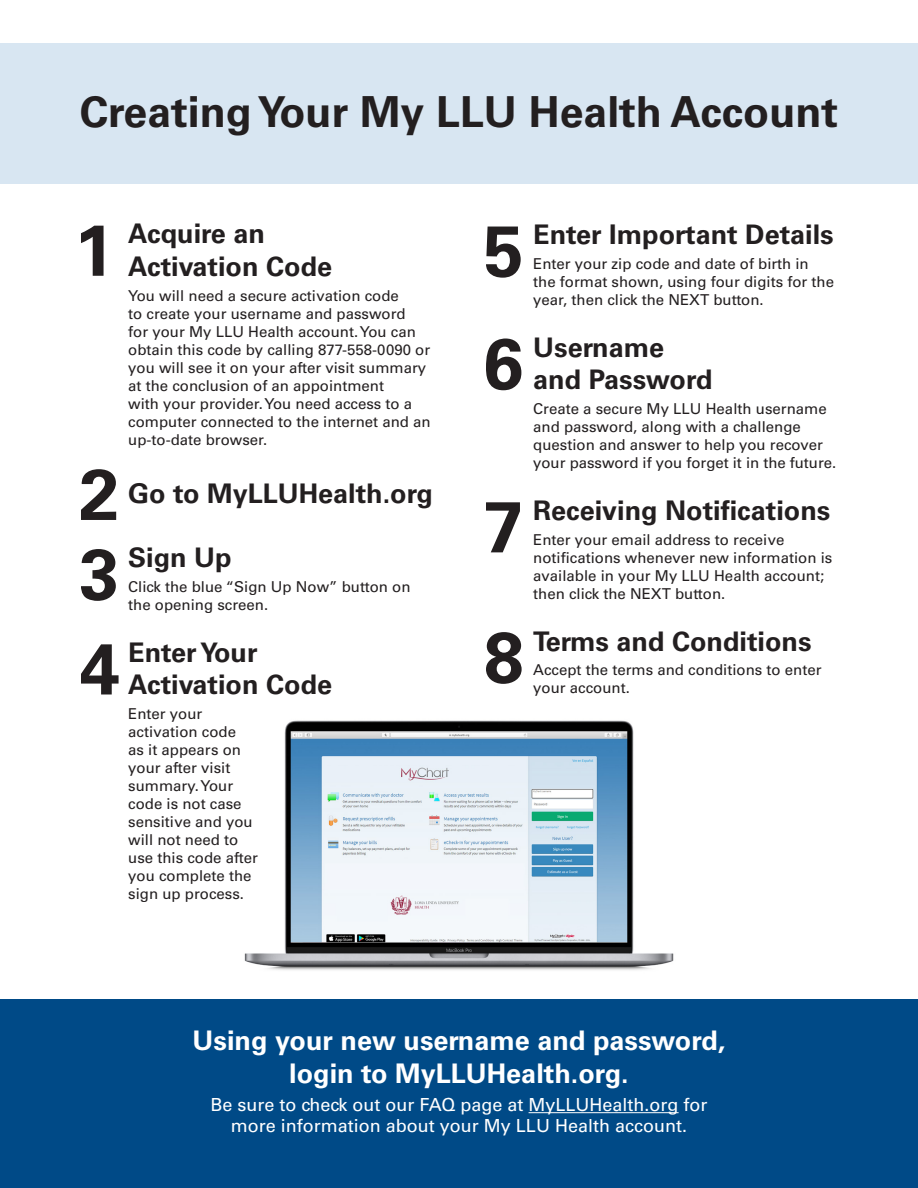
<style>
.page{position:relative;width:918px;height:1188px;background:#fff}
.page>*{position:absolute;margin:0;border:0;box-sizing:border-box;transform-origin:0 0}
.t1{font:700 71.85px "Univers LT Std";color:#231f20}
.t2{font:700 42.75px "Univers LT Std";color:#231f20}
.t3{font:700 27px/32.4px "Univers LT Std";color:#231f20}
.t4{font:700 27px/32.4px "Univers LT Std";color:#fff;text-align:center}
.t5{font:18px/21.6px "Univers LT Std";color:#fff;text-align:center}
.t6{font:15px/18px "Univers LT Std";color:#231f20}
</style>
<div class="page">
<div style="left:0;top:1000px;width:918px;height:188px;background:#004a87"></div>
<div style="left:0;top:43px;width:918px;height:141px;background:#d8e6f2"></div>
<hr style="left:529px;top:1112px;width:150px;height:1px;background:#fff">
<img style="left:244px;top:720px;width:430px;height:250px">
<p class="t2" style="left:80px;top:86px;width:760px">Creating Your My LLU Health Account</p>
<p class="t1" style="left:74px;top:208px;width:41px">1</p>
<p class="t3" style="left:128px;top:218px;width:205px">Acquire an<br>Activation Code</p>
<p class="t6" style="left:128px;top:286px;width:304px">You will need a secure activation code<br>to create your username and password<br>for your My LLU Health account. You can obtain this code by calling 877-558-0090 or you will see it on your after visit summary at the conclusion of an appointment<br>with your provider. You need access to a computer connected to the internet and an up-to-date browser.</p>
<p class="t1" style="left:79px;top:453px;width:41px">2</p>
<p class="t1" style="left:79px;top:532px;width:41px">3</p>
<p class="t3" style="left:128px;top:477px;width:306px">Go to MyLLUHealth.org</p>
<p class="t3" style="left:128px;top:542px;width:105px">Sign Up</p>
<p class="t6" style="left:128px;top:578px;width:284px">Click the blue “Sign Up Now” button on the opening screen.</p>
<p class="t1" style="left:80px;top:627px;width:41px">4</p>
<p class="t3" style="left:128px;top:637px;width:205px">Enter Your<br>Activation Code</p>
<p class="t6" style="left:128px;top:705px;width:131px">Enter your activation code<br>as it appears on your after visit summary. Your code is not case sensitive and you will not need to use this code after you complete the sign up process.</p>
<p class="t1" style="left:484px;top:209px;width:41px">5</p>
<p class="t3" style="left:533px;top:219px;width:302px">Enter Important Details</p>
<p class="t6" style="left:533px;top:255px;width:302px">Enter your zip code and date of birth in the format shown, using four digits for the year, then click the NEXT button.</p>
<p class="t1" style="left:483px;top:322px;width:41px">6</p>
<p class="t3" style="left:533px;top:331px;width:181px">Username and Password</p>
<p class="t6" style="left:533px;top:400px;width:305px">Create a secure My LLU Health username and password, along with a challenge question and answer to help you recover your password if you forget it in the future.</p>
<p class="t1" style="left:483px;top:485px;width:41px">7</p>
<p class="t3" style="left:533px;top:494px;width:299px">Receiving Notifications</p>
<p class="t6" style="left:533px;top:531px;width:301px">Enter your email address to receive notifications whenever new information is available in your My LLU Health account;</p>
<p class="t6" style="left:533px;top:585px;width:194px">then click the NEXT button.</p>
<p class="t1" style="left:484px;top:616px;width:41px">8</p>
<p class="t3" style="left:533px;top:625px;width:280px">Terms and Conditions</p>
<p class="t6" style="left:533px;top:661px;width:290px">Accept the terms and conditions to enter your account.</p>
<p class="t4" style="left:193px;top:1025px;width:534px">Using your new username and password, login to MyLLUHealth.org.</p>
<p class="t5" style="left:210px;top:1094px;width:499px">Be sure to check out our FAQ page at MyLLUHealth.org for more information about your My LLU Health account.</p>
</div>
